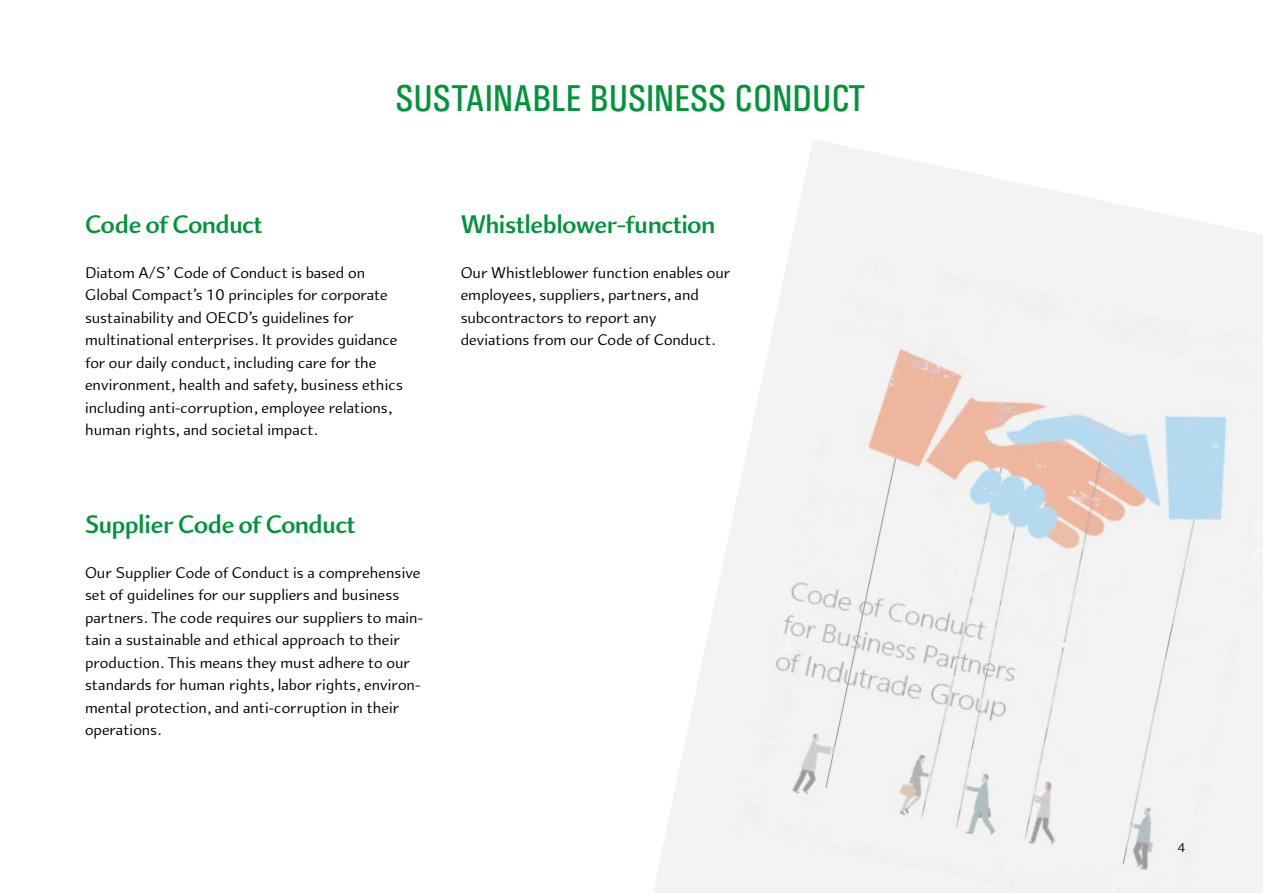
<style>
.page{position:relative;width:1263px;height:893px;background:#fff}
.page>*{position:absolute;margin:0;border:0;box-sizing:border-box;transform-origin:0 0}
.t1{font:37.5px "Univers Condensed";color:#009439}
.t2{font:700 27px "Arum Sans";letter-spacing:-.01em;color:#009439}
.t3{font:16.5px/22.5px "Arum Sans";color:#000}
.t4{font:13.5px "Arum Sans";color:#000}
</style>
<div class="page">
<img style="left:653px;top:139px;width:610px;height:754px">
<h1 class="t1" style="left:396px;top:76px;width:472px">SUSTAINABLE BUSINESS CONDUCT</h1>
<h2 class="t2" style="left:85px;top:208px;width:178px">Code of Conduct</h2>
<p class="t3" style="left:85px;top:262px;width:319px">Diatom A/S’ Code of Conduct is based on Global Compact’s 10 principles for corporate sustainability and OECD’s guidelines for multinational enterprises. It provides guidance for our daily conduct, including care for the environment, health and safety, business ethics including anti-corruption, employee relations, human rights, and societal impact.</p>
<h2 class="t2" style="left:85px;top:508px;width:272px">Supplier Code of Conduct</h2>
<p class="t3" style="left:85px;top:562px;width:339px">Our Supplier Code of Conduct is a comprehensive set of guidelines for our suppliers and business partners. The code requires our suppliers to main&shy;tain a sustainable and ethical approach to their production. This means they must adhere to our standards for human rights, labor rights, environ&shy;mental protection, and anti-corruption in their operations.</p>
<h2 class="t2" style="left:461px;top:208px;width:256px">Whistleblower-function</h2>
<p class="t3" style="left:461px;top:262px;width:271px">Our Whistleblower function enables our employees, suppliers, partners, and subcontractors to report any<br>deviations from our Code of Conduct.</p>
<p class="t4" style="left:1178px;top:840px;width:9px">4</p>
</div>
